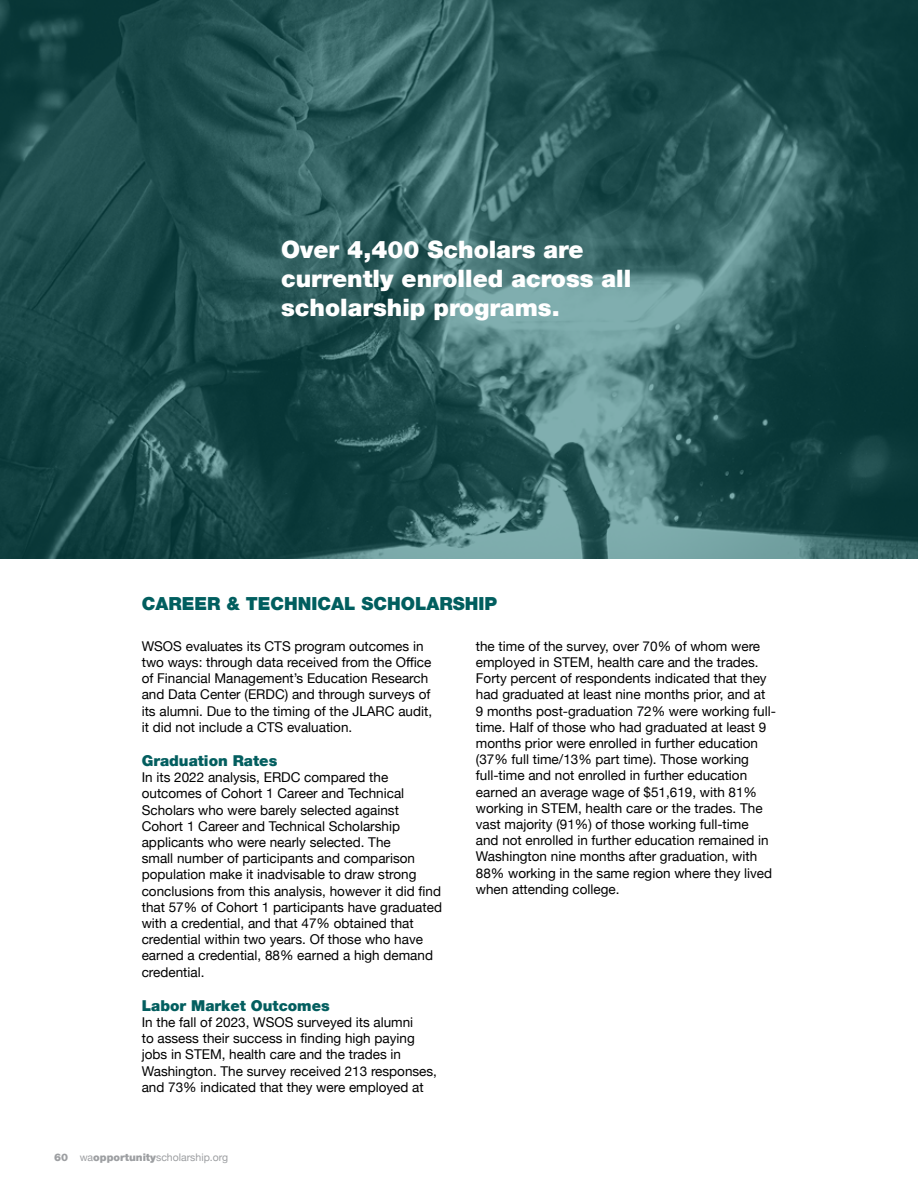
<style>
.page{position:relative;width:918px;height:1188px;background:#fff}
.page>*{position:absolute;margin:0;border:0;box-sizing:border-box;transform-origin:0 0}
.t1{font:900 24px/28.8px "Helvetica Neue";color:#fff}
.t2{font:900 18px "Helvetica Neue";color:#015e5f}
.t3{font:900 15px "Helvetica Neue";color:#035e5f}
.t4{font:13.5px/16.2px "Helvetica Neue";color:#000}
.t5{font:10.5px "Helvetica Neue";color:#9d9fa2}
.s1{font-weight:900}
</style>
<div class="page">
<svg style="left:0;top:0;width:918px;height:559px;background:#285657"></svg>
<h1 class="t1" style="left:281px;top:235px;width:352px">Over 4,400 Scholars are currently enrolled across all scholarship programs.</h1>
<h2 class="t2" style="left:142px;top:593px;width:357px">CAREER &amp; TECHNICAL SCHOLARSHIP</h2>
<p class="t4" style="left:142px;top:639px;width:292px">WSOS evaluates its CTS program outcomes in two ways: through data received from the Office of Financial Management’s Education Research and Data Center (ERDC) and through surveys of its alumni. Due to the timing of the JLARC audit, it did not include a CTS evaluation.</p>
<p class="t3" style="left:142px;top:752px;width:137px">Graduation Rates</p>
<p class="t4" style="left:142px;top:770px;width:302px">In its 2022 analysis, ERDC compared the outcomes of Cohort 1 Career and Technical Scholars who were barely selected against Cohort 1 Career and Technical Scholarship applicants who were nearly selected. The<br>small number of participants and comparison population make it inadvisable to draw strong conclusions from this analysis, however it did find that 57% of Cohort 1 participants have graduated with a credential, and that 47% obtained that credential within two years. Of those who have earned a credential, 88% earned a high demand credential.</p>
<p class="t3" style="left:142px;top:996px;width:190px">Labor Market Outcomes</p>
<p class="t4" style="left:142px;top:1015px;width:297px">In the fall of 2023, WSOS surveyed its alumni<br>to assess their success in finding high paying jobs in STEM, health care and the trades in Washington. The survey received 213 responses, and 73% indicated that they were employed at</p>
<p class="t4" style="left:476px;top:639px;width:302px">the time of the survey, over 70% of whom were employed in STEM, health care and the trades.<br>Forty percent of respondents indicated that they had graduated at least nine months prior, and at 9 months post-graduation 72% were working full&shy;time. Half of those who had graduated at least 9 months prior were enrolled in further education (37% full time/13% part time). Those working full-time and not enrolled in further education earned an average wage of $51,619, with 81% working in STEM, health care or the trades. The vast majority (91%) of those working full-time<br>and not enrolled in further education remained in Washington nine months after graduation, with 88% working in the same region where they lived when attending college.</p>
<p class="t5" style="left:54px;top:1149px;width:176px"><span class="s1">60</span> wa<span class="s1">opportunity</span>scholarship.org</p>
</div>
